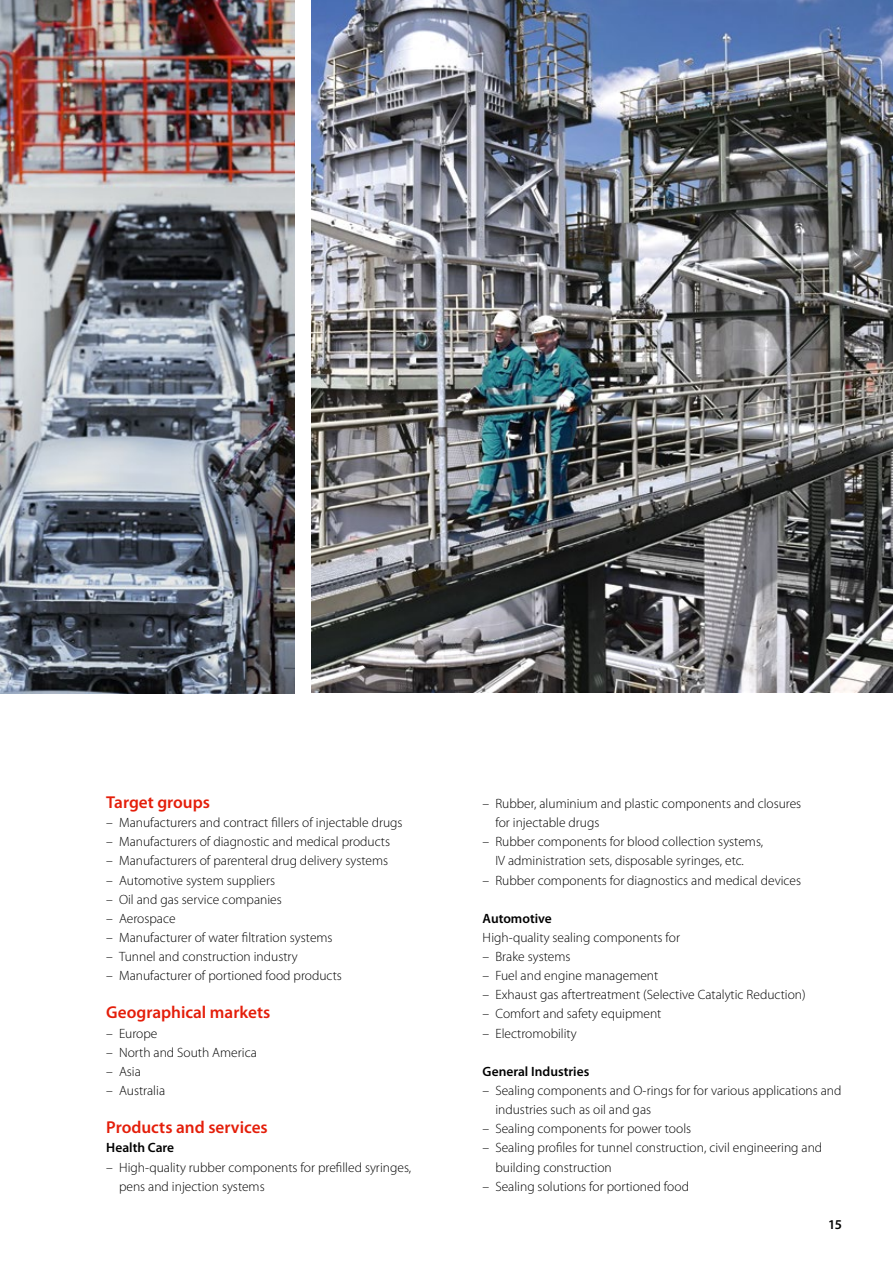
<style>
.page{position:relative;width:893px;height:1263px;background:#fff}
.page>*{position:absolute;margin:0;border:0;box-sizing:border-box;transform-origin:0 0}
.t1{font:600 17.25px "Myriad Pro";color:#e41e0a}
.t2{font:300 13.5px/19.2px "Myriad Pro";color:#000}
.t3{font:600 13.5px "Myriad Pro";color:#000}
</style>
<div class="page">
<img style="left:0;top:0;width:294px;height:693px">
<img style="left:311px;top:0;width:582px;height:693px">
<p class="t1" style="left:106px;top:793px;width:105px">Target groups</p>
<p class="t2" style="left:106px;top:813px;width:298px">– Manufacturers and contract fillers of injectable drugs</p>
<p class="t2" style="left:106px;top:832px;width:285px">– Manufacturers of diagnostic and medical products</p>
<p class="t2" style="left:106px;top:851px;width:283px">– Manufacturers of parenteral drug delivery systems</p>
<p class="t2" style="left:106px;top:871px;width:170px">– Automotive system suppliers</p>
<p class="t2" style="left:106px;top:890px;width:177px">– Oil and gas service companies</p>
<p class="t2" style="left:106px;top:909px;width:71px">– Aerospace</p>
<p class="t2" style="left:106px;top:928px;width:228px">– Manufacturer of water filtration systems</p>
<p class="t2" style="left:106px;top:947px;width:193px">– Tunnel and construction industry</p>
<p class="t2" style="left:106px;top:966px;width:237px">– Manufacturer of portioned food products</p>
<p class="t1" style="left:106px;top:1003px;width:166px">Geographical markets</p>
<p class="t2" style="left:106px;top:1024px;width:53px">– Europe</p>
<p class="t2" style="left:106px;top:1043px;width:152px">– North and South America</p>
<p class="t2" style="left:106px;top:1062px;width:36px">– Asia</p>
<p class="t2" style="left:106px;top:1081px;width:60px">– Australia</p>
<p class="t1" style="left:106px;top:1118px;width:163px">Products and services</p>
<p class="t3" style="left:106px;top:1140px;width:69px">Health Care</p>
<p class="t2" style="left:119px;top:1158px;width:294px;text-indent:-13px">– High-quality rubber components for prefilled syringes, pens and injection systems</p>
<p class="t2" style="left:495px;top:794px;width:307px;text-indent:-13px">– Rubber, aluminium and plastic components and closures for injectable drugs</p>
<p class="t2" style="left:483px;top:832px;width:282px;text-align:center">– Rubber components for blood collection systems,<br>IV administration sets, disposable syringes, etc.</p>
<p class="t2" style="left:483px;top:871px;width:320px">– Rubber components for diagnostics and medical devices</p>
<p class="t3" style="left:483px;top:911px;width:71px">Automotive</p>
<p class="t2" style="left:483px;top:928px;width:199px">High-quality sealing components for</p>
<p class="t2" style="left:483px;top:947px;width:89px">– Brake systems</p>
<p class="t2" style="left:483px;top:966px;width:177px">– Fuel and engine management</p>
<p class="t2" style="left:483px;top:985px;width:325px">– Exhaust gas aftertreatment (Selective Catalytic Reduction)</p>
<p class="t2" style="left:483px;top:1004px;width:180px">– Comfort and safety equipment</p>
<p class="t2" style="left:483px;top:1024px;width:96px">– Electromobility</p>
<p class="t3" style="left:483px;top:1064px;width:108px">General Industries</p>
<p class="t2" style="left:495px;top:1081px;width:348px;text-indent:-13px">– Sealing components and O-rings for for various applications and industries such as oil and gas</p>
<p class="t2" style="left:483px;top:1119px;width:210px">– Sealing components for power tools</p>
<p class="t2" style="left:495px;top:1138px;width:328px;text-indent:-13px">– Sealing profiles for tunnel construction, civil engineering and building construction</p>
<p class="t2" style="left:483px;top:1177px;width:208px">– Sealing solutions for portioned food</p>
<p class="t3" style="left:828px;top:1217px;width:15px">15</p>
</div>
